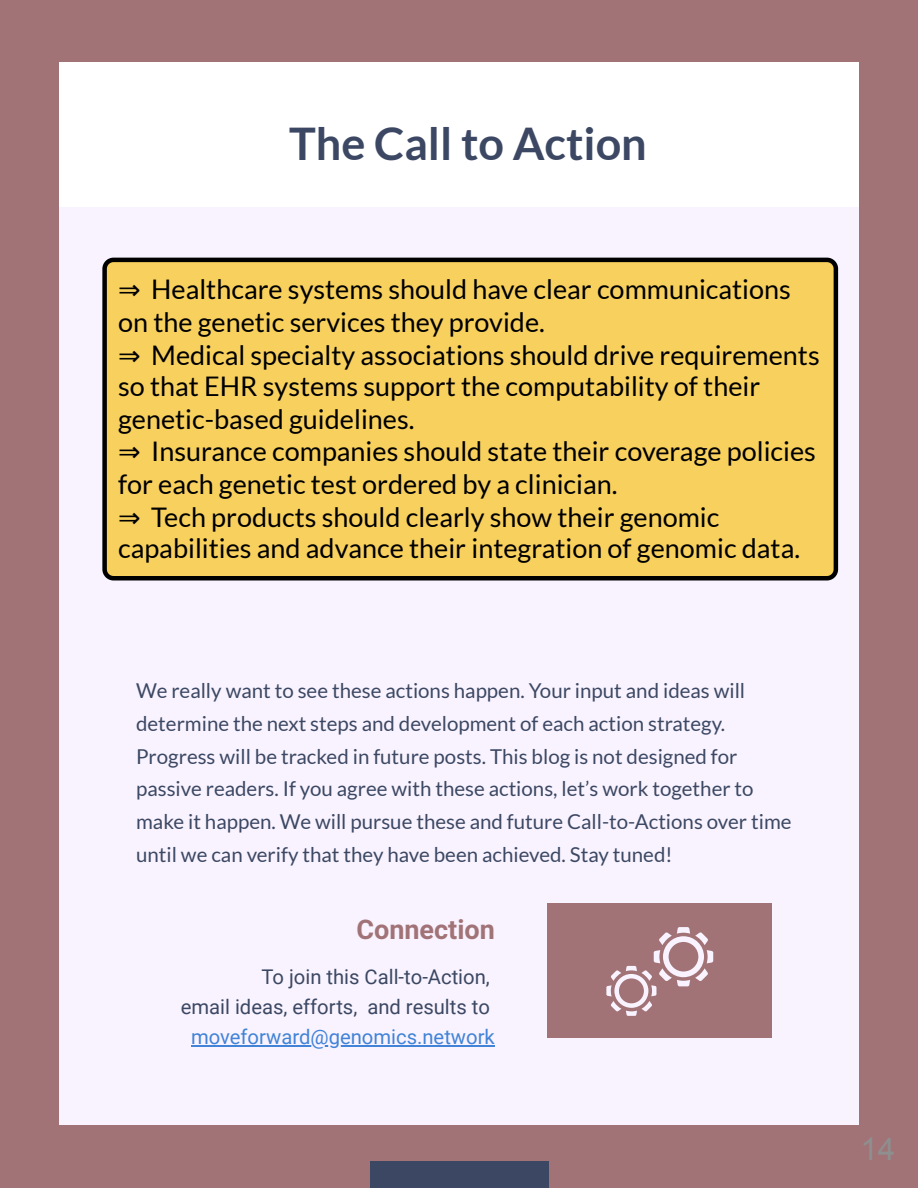
<style>
.page{position:relative;width:918px;height:1188px;background:#a17377}
.page>*{position:absolute;margin:0;border:0;box-sizing:border-box;transform-origin:0 0}
.t1{font:700 45px "Lato";color:#3c4863}
.t2{font:31.5px "Arial";color:#8f8f8f}
.t3{font:27px/32.4px "Lato";color:#000}
.t4{font:700 27px "Roboto";color:#a17377}
.t5{font:20.55px/32.8px "Lato";color:#3c4863}
.t6{font:20.25px/30.3px "Roboto";color:#3c4863;text-align:right}
.t7{font:20.25px "Roboto";color:#4183d7}
.s1{font-family:"DejaVu Sans"}
</style>
<div class="page">
<div style="left:59px;top:62px;width:800px;height:936px;background:#fff"></div>
<div style="left:59px;top:207px;width:800px;height:918px;background:#f9f3ff"></div>
<div style="left:370px;top:1161px;width:178px;height:27px;background:#3c4863"></div>
<div style="left:102px;top:257px;width:737px;height:324px;background:#f7d05d"></div>
<div style="left:547px;top:903px;width:225px;height:135px;background:#a17377"></div>
<hr style="left:191px;top:1045px;width:304px;height:2px;background:#4183d7">
<svg style="left:606px;top:927px;width:107px;height:89px"></svg>
<h1 class="t1" style="left:289px;top:115px;width:359px">The Call to Action</h1>
<p class="t3" style="left:118px;top:273px;width:703px"><span class="s1">⇒</span> Healthcare systems should have clear communications on the genetic services they provide.<br><span class="s1">⇒</span> Medical specialty associations should drive requirements so that EHR systems support the computability of their genetic-based guidelines.<br><span class="s1">⇒</span> Insurance companies should state their coverage policies for each genetic test ordered by a clinician.<br><span class="s1">⇒</span> Tech products should clearly show their genomic capabilities and advance their integration of genomic data.</p>
<p class="t5" style="left:136px;top:673px;width:657px">We really want to see these actions happen. Your input and ideas will determine the next steps and development of each action strategy.<br>Progress will be tracked in future posts. This blog is not designed for passive readers. If you agree with these actions, let’s work together to make it happen. We will pursue these and future Call-to-Actions over time until we can verify that they have been achieved. Stay tuned!</p>
<p class="t4" style="left:356px;top:914px;width:140px">Connection</p>
<p class="t6" style="left:181px;top:961px;width:311px">To join this Call-to-Action,<br>email ideas, efforts, and results to</p>
<p class="t7" style="left:191px;top:1026px;width:305px">moveforward@genomics.network</p>
<p class="t2" style="left:860px;top:1131px;width:37px">14</p>
</div>
